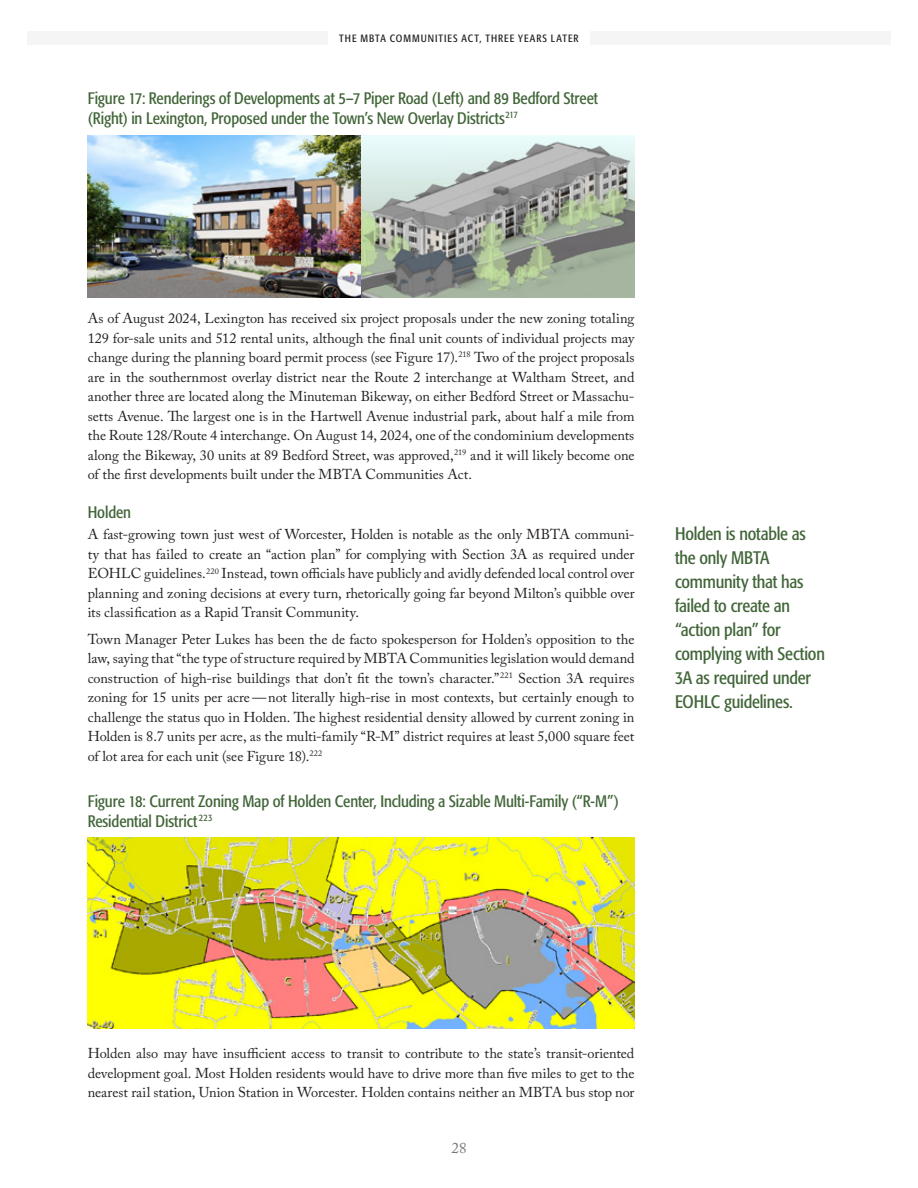
<style>
.page{position:relative;width:918px;height:1188px;background:#fff}
.page>*{position:absolute;margin:0;border:0;box-sizing:border-box;transform-origin:0 0}
.Pull_Quotes{font:condensed 18px/24px "Formata Std";letter-spacing:-.01em;color:#416538}
.Figure_Title{font:condensed 16.5px/19.5px "Formata Std";letter-spacing:-.005em;color:#416538}
.Heading_2{font:condensed 16.5px "Formata Std";letter-spacing:-.01em;color:#416538}
.t1{font:15px "Adobe Caslon Pro";color:#787779}
.Body_Copy{font:14.25px/19.5px "Adobe Caslon Pro";letter-spacing:-.005em;color:#231f20;text-align:justify}
.t2{font:condensed 10.5px "Formata Std";letter-spacing:.095em;color:#231f20}
</style>
<div class="page">
<div style="left:27px;top:31px;width:864px;height:14px;background:#f5f5f5"></div>
<div style="left:328px;top:31px;width:262px;height:14px;background:#fff"></div>
<img style="left:88px;top:136px;width:546px;height:162px">
<img style="left:88px;top:838px;width:546px;height:190px">
<p class="t2" style="left:339px;top:32px;width:241px">THE MBTA COMMUNITIES ACT, THREE YEARS LATER</p>
<p class="Figure_Title" style="left:88px;top:88px;width:512px">Figure 17: Renderings of Developments at 5–7 Piper Road (Left) and 89 Bedford Street (Right) in Lexington, Proposed under the Town’s New Overlay Districts<sup>217</sup></p>
<p class="Body_Copy" style="left:88px;top:308px;width:548px">As of August 2024, Lexington has received six project proposals under the new zoning totaling 129 for-sale units and 512 rental units, although the final unit counts of individual projects may change during the planning board permit process (see Figure 17).<sup>218</sup> Two of the project proposals are in the southernmost overlay district near the Route 2 interchange at Waltham Street, and another three are located along the Minuteman Bikeway, on either Bedford Street or Massachu&shy;setts Avenue. The largest one is in the Hartwell Avenue industrial park, about half a mile from the Route 128/Route 4 interchange. On August 14, 2024, one of the condominium developments along the Bikeway, 30 units at 89 Bedford Street, was approved,<sup>219</sup> and it will likely become one of the first developments built under the MBTA Communities Act.</p>
<p class="Heading_2" style="left:88px;top:502px;width:45px">Holden</p>
<p class="Body_Copy" style="left:88px;top:525px;width:548px">A fast-growing town just west of Worcester, Holden is notable as the only MBTA communi&shy;ty that has failed to create an “action plan” for complying with Section 3A as required under EOHLC guidelines.<sup>220</sup> Instead, town officials have publicly and avidly defended local control over planning and zoning decisions at every turn, rhetorically going far beyond Milton’s quibble over its classification as a Rapid Transit Community.</p>
<p class="Body_Copy" style="left:88px;top:629px;width:548px">Town Manager Peter Lukes has been the de facto spokesperson for Holden’s opposition to the law, saying that “the type of structure required by MBTA Communities legislation would demand construction of high-rise buildings that don’t fit the town’s character.”<sup>221</sup> Section 3A requires zoning for 15 units per acre — not literally high-rise in most contexts, but certainly enough to challenge the status quo in Holden. The highest residential density allowed by current zoning in Holden is 8.7 units per acre, as the multi-family “R-M” district requires at least 5,000 square feet of lot area for each unit (see Figure 18).<sup>222</sup></p>
<p class="Figure_Title" style="left:88px;top:791px;width:533px">Figure 18: Current Zoning Map of Holden Center, Including a Sizable Multi-Family (“R-M”)<br>Residential District <sup>223</sup></p>
<p class="Pull_Quotes" style="left:675px;top:521px;width:151px">Holden is notable as the only MBTA community that has failed to create an “action plan” for complying with Section<br>3A as required under<br>EOHLC guidelines.</p>
<p class="Body_Copy" style="left:88px;top:1044px;width:548px">Holden also may have insufficient access to transit to contribute to the state’s transit-oriented development goal. Most Holden residents would have to drive more than five miles to get to the nearest rail station, Union Station in Worcester. Holden contains neither an MBTA bus stop nor</p>
<p class="t1" style="left:452px;top:1139px;width:16px">28</p>
</div>
